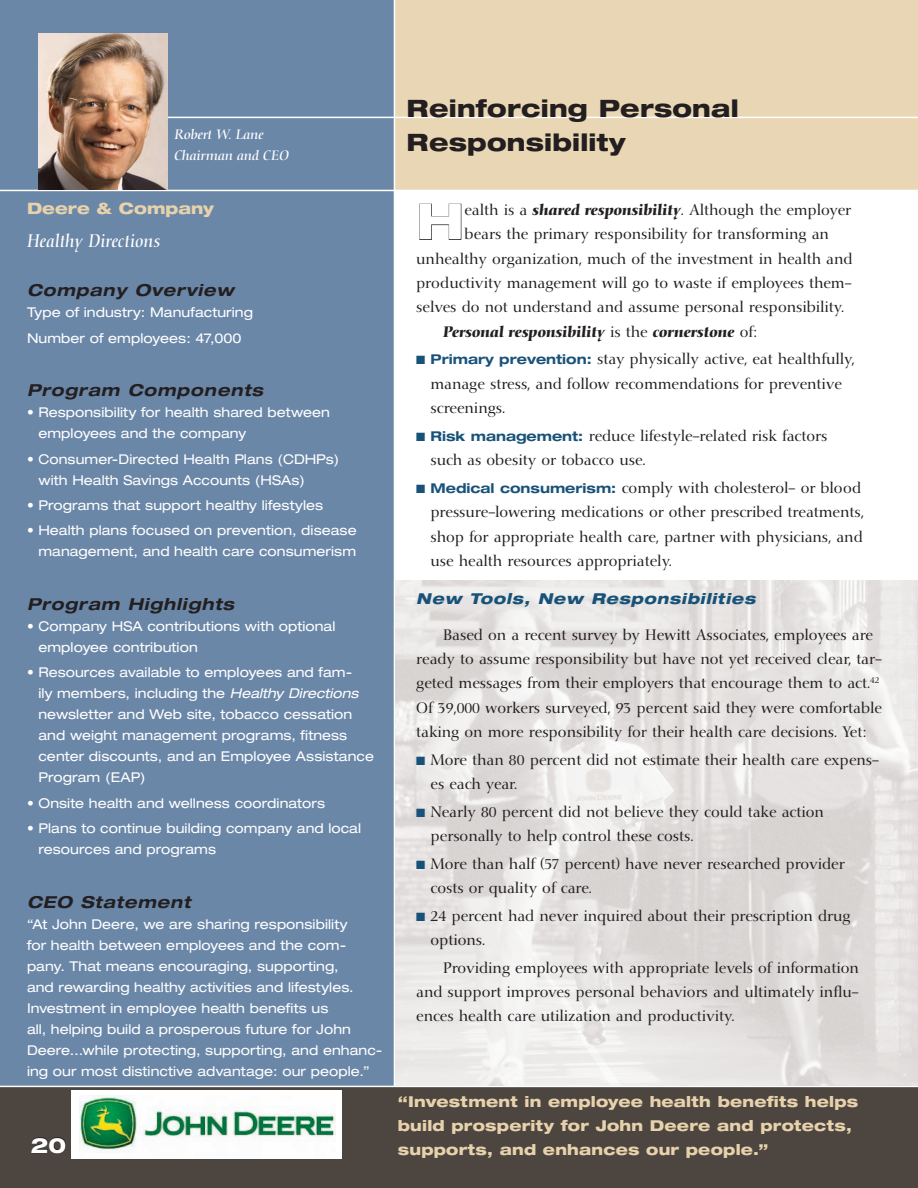
<style>
.page{position:relative;width:918px;height:1188px;background:#fff}
.page>*{position:absolute;margin:0;border:0;box-sizing:border-box;transform-origin:0 0}
.t1{font:800 expanded 49.2px "Helvetica Neue";color:#fff}
.LBE_Page_Heads{font:800 expanded 24px/34.5px "Helvetica Neue";letter-spacing:.01em;color:#231f20}
.t2{font:800 expanded 21px "Helvetica Neue";color:#fff;scale:.95 1}
.LBE_Program_Name{font:italic 18px "Nofret";letter-spacing:.01em;color:#fff}
.LBE_Sidebar_Subheads{font:italic 700 expanded 16.5px "Helvetica Neue";letter-spacing:.05em;color:#231f20}
.LBE_Sidebar_CoName{font:800 expanded 15.75px "Helvetica Neue";letter-spacing:.005em;color:#e7d2ac}
.LBE_Body_Text{font:15px/24.3px "Nofret";color:#231f20}
.LBE_Bullet_Text{font:15px/24.3px "Nofret";color:#231f20}
.LBE_Bottom_line_text{font:800 expanded 15px/24px "Helvetica Neue";letter-spacing:.015em;color:#e7d2ac}
.LBE_Body_Text-2{font:italic 500 15px "Nofret";color:#231f20}
.LBE_Text_Subhead{font:italic 800 expanded 15px "Helvetica Neue";letter-spacing:.05em;color:#185279}
.LBE_Sidebar_text{font:expanded 13.5px/21px "Helvetica Neue";letter-spacing:.005em;color:#fff}
.LBE_photo_caption_sm{font:italic 13.5px "Nofret";letter-spacing:-.01em;color:#fff;scale:1.11 1}
.s1{font-style:italic}
.s2{font-weight:500;font-style:italic}
.s3{font-weight:400;font-style:normal}
.s4{color:#185279}
.s5{font-family:"Helvetica Neue";font-weight:700;font-stretch:expanded;font-size:13.5px;color:#185279}
</style>
<div class="page">
<div style="left:7px;top:0;width:911px;height:190px;background:#e9d6b4"></div>
<div style="left:0;top:0;width:394px;height:1099px;background:#6b87a8"></div>
<div style="left:0;top:1086px;width:918px;height:102px;background:#4c4540"></div>
<svg style="left:31px;top:1137px;width:35px;height:17px"></svg>
<hr style="left:162px;top:117px;width:756px;height:1px;background:#fff">
<hr style="left:394px;top:0;width:1px;height:1086px;background:#fff">
<hr style="left:0;top:190px;width:918px;height:1px;background:#fff">
<hr style="left:0;top:1086px;width:918px;height:1px;background:#fff">
<img style="left:395px;top:581px;width:523px;height:505px">
<svg style="left:419px;top:203px;width:43px;height:37px"></svg>
<img style="left:38px;top:33px;width:130px;height:157px">
<div style="left:72px;top:1090px;width:270px;height:69px;background:#fff"></div>
<img style="left:80px;top:1095px;width:256px;height:58px">
<p class="LBE_photo_caption_sm" style="left:175px;top:126px;width:82px">Robert W. Lane</p>
<p class="LBE_photo_caption_sm" style="left:175px;top:147px;width:105px">Chairman and CEO</p>
<p class="LBE_Page_Heads" style="left:407px;top:90px;width:334px">Reinforcing Personal<br>Responsibility</p>
<p class="LBE_Sidebar_CoName" style="left:27px;top:198px;width:189px">Deere &amp; Company</p>
<p class="LBE_Program_Name" style="left:27px;top:230px;width:135px">Healthy Directions</p>
<p class="LBE_Sidebar_Subheads" style="left:27px;top:280px;width:209px">Company Overview</p>
<p class="LBE_Sidebar_text" style="left:27px;top:302px;width:228px">Type of industry: Manufacturing</p>
<p class="LBE_Sidebar_text" style="left:27px;top:327px;width:216px">Number of employees: 47,000</p>
<p class="LBE_Sidebar_Subheads" style="left:27px;top:380px;width:238px">Program Components</p>
<p class="LBE_Sidebar_text" style="left:38px;top:402px;width:293px;text-indent:-11px">• Responsibility for health shared between employees and the company</p>
<p class="LBE_Sidebar_text" style="left:38px;top:448px;width:302px;text-indent:-11px">• Consumer-Directed Health Plans (CDHPs) with Health Savings Accounts (HSAs)</p>
<p class="LBE_Sidebar_text" style="left:27px;top:495px;width:298px">• Programs that support healthy lifestyles</p>
<p class="LBE_Sidebar_text" style="left:27px;top:520px;width:331px;text-align:right">• Health plans focused on prevention, disease management, and health care consumerism</p>
<p class="LBE_Sidebar_Subheads" style="left:27px;top:594px;width:209px">Program Highlights</p>
<p class="LBE_Sidebar_text" style="left:38px;top:616px;width:299px;text-indent:-11px">• Company HSA contributions with optional employee contribution</p>
<p class="LBE_Sidebar_text" style="left:38px;top:662px;width:337px;text-indent:-11px">• Resources available to employees and fam-<br>ily members, including the <span class="s1">Healthy Directions </span>newsletter and Web site, tobacco cessation and weight management programs, fitness center discounts, and an Employee Assistance Program (EAP)</p>
<p class="LBE_Sidebar_text" style="left:27px;top:792px;width:300px">• Onsite health and wellness coordinators</p>
<p class="LBE_Sidebar_text" style="left:38px;top:817px;width:324px;text-indent:-11px">• Plans to continue building company and local resources and programs</p>
<p class="LBE_Sidebar_Subheads" style="left:27px;top:891px;width:165px">CEO Statement</p>
<p class="LBE_Sidebar_text" style="left:27px;top:913px;width:357px">“At John Deere, we are sharing responsibility<br>for health between employees and the com&shy;pany. That means encouraging, supporting,<br>and rewarding healthy activities and lifestyles.<br>Investment in employee health benefits us<br>all, helping build a prosperous future for John Deere…while protecting, supporting, and enhanc&shy;ing our most distinctive advantage: our people.”</p>
<h3 class="t2" style="left:31px;top:1132px;width:39px">20</h3>
<p class="t1" style="left:416px;top:190px;width:50px">H</p>
<p class="LBE_Body_Text" style="left:464px;top:198px;width:388px">ealth is a <span class="s2">shared responsibility</span>. Although the employer</p>
<p class="LBE_Body_Text" style="left:464px;top:222px;width:366px">bears the primary responsibility for transforming an</p>
<p class="LBE_Body_Text" style="left:416px;top:247px;width:438px">unhealthy organization, much of the investment in health and</p>
<p class="LBE_Body_Text" style="left:416px;top:271px;width:437px">productivity management will go to waste if employees them-</p>
<p class="LBE_Body_Text" style="left:416px;top:295px;width:430px">selves do not understand and assume personal responsibility.</p>
<p class="LBE_Body_Text-2" style="left:443px;top:322px;width:315px">Personal responsibility <span class="s3">is the</span> cornerstone <span class="s3">of:</span></p>
<p class="LBE_Bullet_Text" style="left:431px;top:347px;width:425px;text-indent:-14px"><span class="s4">■</span> <span class="s5">Primary prevention:</span> stay physically active, eat healthfully, manage stress, and follow recommendations for preventive screenings.</p>
<p class="LBE_Bullet_Text" style="left:431px;top:424px;width:398px;text-indent:-14px"><span class="s4">■</span> <span class="s5">Risk management:</span> reduce lifestyle-related risk factors such as obesity or tobacco use.</p>
<p class="LBE_Bullet_Text" style="left:431px;top:476px;width:435px;text-indent:-14px"><span class="s4">■</span> <span class="s5">Medical consumerism:</span> comply with cholesterol- or blood pressure-lowering medications or other prescribed treatments, shop for appropriate health care, partner with physicians, and use health resources appropriately.</p>
<p class="LBE_Text_Subhead" style="left:416px;top:589px;width:341px">New Tools, New Responsibilities</p>
<p class="LBE_Body_Text" style="left:416px;top:622px;width:467px;text-indent:27px">Based on a recent survey by Hewitt Associates, employees are ready to assume responsibility but have not yet received clear, tar&shy;geted messages from their employers that encourage them to act.<sup>42<br></sup>Of 39,000 workers surveyed, 93 percent said they were comfortable taking on more responsibility for their health care decisions. Yet:</p>
<p class="LBE_Bullet_Text" style="left:431px;top:748px;width:450px;text-indent:-14px"><span class="s4">■</span> More than 80 percent did not estimate their health care expens&shy;es each year.</p>
<p class="LBE_Bullet_Text" style="left:431px;top:800px;width:395px;text-indent:-14px"><span class="s4">■</span> Nearly 80 percent did not believe they could take action personally to help control these costs.</p>
<p class="LBE_Bullet_Text" style="left:431px;top:852px;width:416px;text-indent:-14px"><span class="s4">■</span> More than half (57 percent) have never researched provider costs or quality of care.</p>
<p class="LBE_Bullet_Text" style="left:431px;top:904px;width:422px;text-indent:-14px"><span class="s4">■</span> 24 percent had never inquired about their prescription drug options.</p>
<p class="LBE_Body_Text" style="left:416px;top:956px;width:444px;text-align:justify;text-indent:27px">Providing employees with appropriate levels of information and support improves personal behaviors and ultimately influ&shy;ences health care utilization and productivity.</p>
<p class="LBE_Bottom_line_text" style="left:398px;top:1089px;width:462px">“Investment in employee health benefits helps build prosperity for John Deere and protects, supports, and enhances our people.”</p>
</div>
